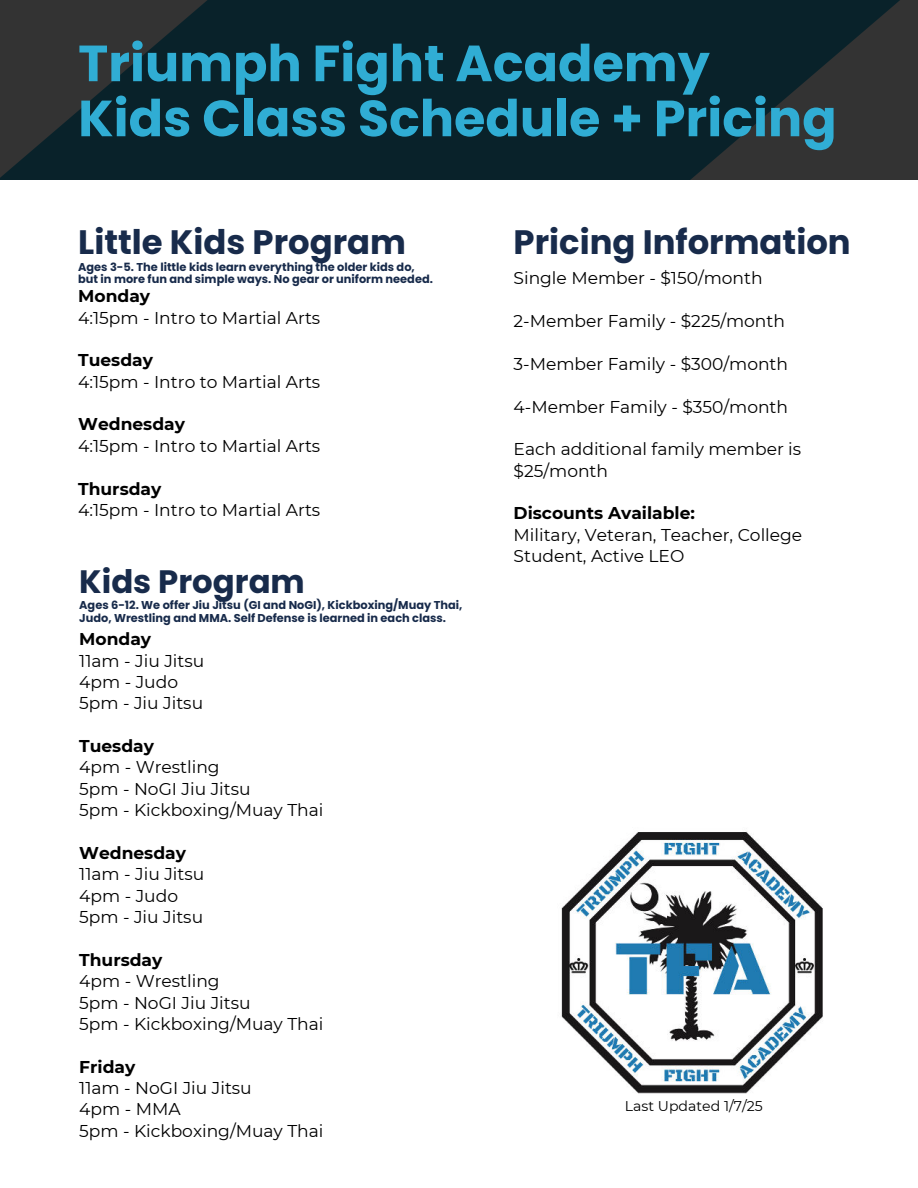
<style>
.page{position:relative;width:918px;height:1188px;background:#fff}
.page>*{position:absolute;margin:0;border:0;box-sizing:border-box;transform-origin:0 0}
.t1{font:700 50.85px/55.1px "Poppins";color:#30add4}
.t2{font:700 33.9px "Poppins";color:#182b4b}
.t3{font:700 32.4px "Poppins";color:#182b4b}
.t4{font:17.1px/21.3px "Montserrat";color:#000}
.t5{font:700 17.1px "Montserrat";color:#000}
.t6{font:14.1px "Montserrat";color:#000}
.t7{font:700 11.4px/12.3px "Poppins";color:#182b4b}
</style>
<div class="page">
<svg style="left:0;top:0;width:918px;height:180px;fill:#09222a"></svg>
<img style="left:561px;top:831px;width:262px;height:263px">
<h1 class="t1" style="left:78px;top:36px;width:760px">Triumph Fight Academy<br>Kids Class Schedule + Pricing</h1>
<h2 class="t2" style="left:78px;top:223px;width:329px">Little Kids Program</h2>
<p class="t7" style="left:78px;top:260px;width:356px">Ages 3-5. The little kids learn everything the older kids do, but in more fun and simple ways. No gear or uniform needed.</p>
<p class="t5" style="left:78px;top:284px;width:73px">Monday</p>
<p class="t4" style="left:78px;top:306px;width:244px">4:15pm - Intro to Martial Arts</p>
<p class="t5" style="left:78px;top:348px;width:76px">Tuesday</p>
<p class="t4" style="left:78px;top:370px;width:244px">4:15pm - Intro to Martial Arts</p>
<p class="t5" style="left:78px;top:412px;width:108px">Wednesday</p>
<p class="t4" style="left:78px;top:435px;width:244px">4:15pm - Intro to Martial Arts</p>
<p class="t5" style="left:78px;top:476px;width:85px">Thursday</p>
<p class="t4" style="left:78px;top:499px;width:244px">4:15pm - Intro to Martial Arts</p>
<h3 class="t3" style="left:79px;top:563px;width:227px">Kids Program</h3>
<p class="t7" style="left:79px;top:599px;width:385px">Ages 6-12. We offer Jiu Jitsu (GI and NoGI), Kickboxing/Muay Thai,<br>Judo, Wrestling and MMA. Self Defense is learned in each class.</p>
<p class="t5" style="left:79px;top:627px;width:73px">Monday</p>
<p class="t4" style="left:79px;top:649px;width:127px">11am - Jiu Jitsu<br>4pm - Judo<br>5pm - Jiu Jitsu</p>
<p class="t5" style="left:79px;top:734px;width:76px">Tuesday</p>
<p class="t4" style="left:79px;top:756px;width:246px">4pm - Wrestling<br>5pm - NoGI Jiu Jitsu<br>5pm - Kickboxing/Muay Thai</p>
<p class="t5" style="left:79px;top:841px;width:108px">Wednesday</p>
<p class="t4" style="left:79px;top:863px;width:127px">11am - Jiu Jitsu<br>4pm - Judo<br>5pm - Jiu Jitsu</p>
<p class="t5" style="left:79px;top:947px;width:85px">Thursday</p>
<p class="t4" style="left:79px;top:970px;width:246px">4pm - Wrestling<br>5pm - NoGI Jiu Jitsu<br>5pm - Kickboxing/Muay Thai</p>
<p class="t5" style="left:79px;top:1054px;width:58px">Friday</p>
<p class="t4" style="left:79px;top:1077px;width:246px">11am - NoGI Jiu Jitsu<br>4pm - MMA<br>5pm - Kickboxing/Muay Thai</p>
<h2 class="t2" style="left:514px;top:223px;width:339px">Pricing Information</h2>
<p class="t4" style="left:514px;top:267px;width:251px">Single Member - $150/month</p>
<p class="t4" style="left:514px;top:310px;width:273px">2-Member Family - $225/month</p>
<p class="t4" style="left:514px;top:353px;width:276px">3-Member Family - $300/month</p>
<p class="t4" style="left:514px;top:395px;width:276px">4-Member Family - $350/month</p>
<p class="t4" style="left:514px;top:438px;width:289px">Each additional family member is $25/month</p>
<p class="t5" style="left:514px;top:501px;width:183px">Discounts Available:</p>
<p class="t4" style="left:514px;top:524px;width:290px">Military, Veteran, Teacher, College<br>Student, Active LEO</p>
<p class="t6" style="left:625px;top:1096px;width:139px">Last Updated 1/7/25</p>
</div>
